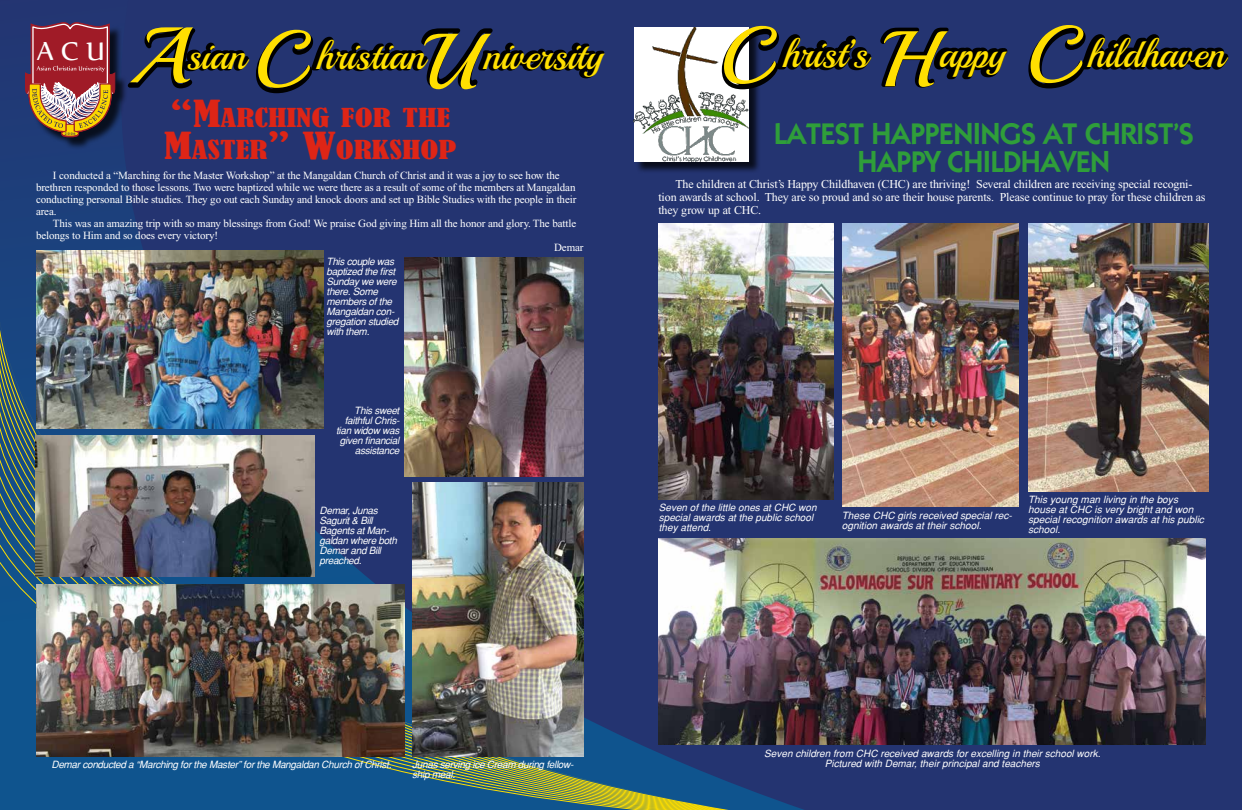
<style>
.page{position:relative;width:1242px;height:810px;background:#243471}
.page>*{position:absolute;margin:0;border:0;box-sizing:border-box;transform-origin:0 0}
.t1{font:78.7px "Playball";color:#ffdf00}
.t2{font:39.4px "Playball";color:#ffe000}
.t3{font:31.2px "Nyala";color:#fff}
.t4{font:500 30px/28px "Cabel";letter-spacing:-.02em;color:#2f9e3a;text-align:center}
.t5{font:condensed 24.5px/32px "Bernard";color:#de2516;scale:1.36 1}
.t6{font:12px/13px "Times New Roman";letter-spacing:-.01em;color:#fff}
.t7{font:11px/12px "Times New Roman";letter-spacing:-.01em;color:#fff}
.t8{font:italic 10px/10px "Helvetica";letter-spacing:-.015em;color:#fff}
.t9{font:700 3.9px "Palatino Linotype";color:#29275f}
.s1{font-size:78.7px;color:#ffdf00}
.s2{font-size:35px}
</style>
<div class="page">
<svg style="left:0;top:119px;width:805px;height:156px;background:#233672"></svg>
<svg style="left:0;top:560px;width:781px;height:250px;background:#24547c"></svg>
<div style="left:27px;top:24px;width:101px;height:125px;background:#000;opacity:.75"></div>
<svg style="left:25px;top:22px;width:593px;height:116px;background:#2f3059"></svg>
<div style="left:635px;top:29px;width:126px;height:145px;background:#000;opacity:.75"></div>
<img style="left:634px;top:27px;width:115px;height:134px">
<svg style="left:719px;top:26px;width:510px;height:86px;background:#242e58"></svg>
<img style="left:36px;top:584px;width:369px;height:173px">
<img style="left:405px;top:258px;width:179px;height:219px">
<img style="left:36px;top:251px;width:287px;height:177px">
<img style="left:412px;top:483px;width:172px;height:274px">
<img style="left:35px;top:436px;width:280px;height:140px">
<img style="left:659px;top:538px;width:547px;height:207px">
<img style="left:658px;top:224px;width:175px;height:275px">
<img style="left:843px;top:224px;width:176px;height:283px">
<img style="left:1028px;top:224px;width:180px;height:268px">
<h3 class="t3" style="left:37px;top:32px;width:70px">ACU</h3>
<h2 class="t2" style="left:129px;top:31px;width:118px"><span class="s1">A</span>sian</h2>
<h1 class="t1" style="left:254px;top:11px;width:55px">C</h1>
<h1 class="t1" style="left:421px;top:14px;width:57px">U</h1>
<h2 class="t2" style="left:720px;top:30px;width:150px"><span class="s1">C</span> hrist’s</h2>
<h2 class="t2" style="left:317px;top:31px;width:110px">hristian</h2>
<h2 class="t2" style="left:484px;top:31px;width:120px">niversity</h2>
<h1 class="t1" style="left:881px;top:9px;width:201px">H C</h1>
<h2 class="t2" style="left:1088px;top:30px;width:139px">hildhaven</h2>
<h2 class="t2" style="left:939px;top:30px;width:68px">appy</h2>
<h3 class="t5" style="left:164px;top:102px;width:217px"><span class="s2">“M</span>ARCHING FOR THE<br><span class="s2">M</span>ASTER<span class="s2">” W</span>ORKSHOP</h3>
<p class="t7" style="left:36px;top:169px;width:542px;text-indent:17px">I conducted a “Marching for the Master Workshop” at the Mangaldan Church of Christ and it was a joy to see how the brethren responded to those lessons. Two were baptized while we were there as a result of some of the members at Mangaldan conducting personal Bible studies. They go out each Sunday and knock doors and set up Bible Studies with the people in their area.</p>
<p class="t7" style="left:53px;top:217px;width:525px">This was an amazing trip with so many blessings from God! We praise God giving Him all the honor and glory. The battle</p>
<p class="t7" style="left:36px;top:229px;width:184px">belongs to Him and so does every victory!</p>
<p class="t7" style="left:554px;top:241px;width:31px">Demar</p>
<p class="t9" style="left:65px;top:131px;width:12px">2006</p>
<p class="t8" style="left:327px;top:257px;width:73px">This couple was baptized the first<br>Sunday we were there. Some members of the<br>Mangaldan con&shy;gregation studied with them.</p>
<p class="t8" style="left:336px;top:405px;width:65px;text-align:right">This sweet faithful Chris&shy;tian widow was given financial assistance</p>
<h3 class="t4" style="left:774px;top:120px;width:421px">LATEST HAPPENINGS AT CHRIST’S<br>HAPPY CHILDHAVEN</h3>
<p class="t6" style="left:658px;top:177px;width:549px;text-indent:17px">The children at Christ’s Happy Childhaven (CHC) are thriving! Several children are receiving special recogni&shy;tion awards at school. They are so proud and so are their house parents. Please continue to pray for these children as they grow up at CHC.</p>
<p class="t8" style="left:320px;top:505px;width:79px">Demar, Junas<br>Sagurit &amp; Bill<br>Bagents at Man&shy;galdan where both<br>Demar and Bill preached.</p>
<p class="t8" style="left:659px;top:503px;width:159px">Seven of the little ones at CHC won special awards at the public school they attend.</p>
<p class="t8" style="left:842px;top:511px;width:172px">These CHC girls received special rec&shy;ognition awards at their school.</p>
<p class="t8" style="left:1028px;top:495px;width:177px">This young man living in the boys house at CHC is very bright and won special recognition awards at his public school.</p>
<p class="t8" style="left:51px;top:759px;width:342px">Demar conducted a “Marching for the Master” for the Mangaldan Church of Christ.</p>
<p class="t8" style="left:764px;top:748px;width:338px;text-align:center">Seven children from CHC received awards for excelling in their school work.<br>Pictured with Demar, their principal and teachers</p>
<p class="t8" style="left:412px;top:759px;width:163px">Junas serving ice Cream during fellow&shy;ship meal.</p>
</div>
